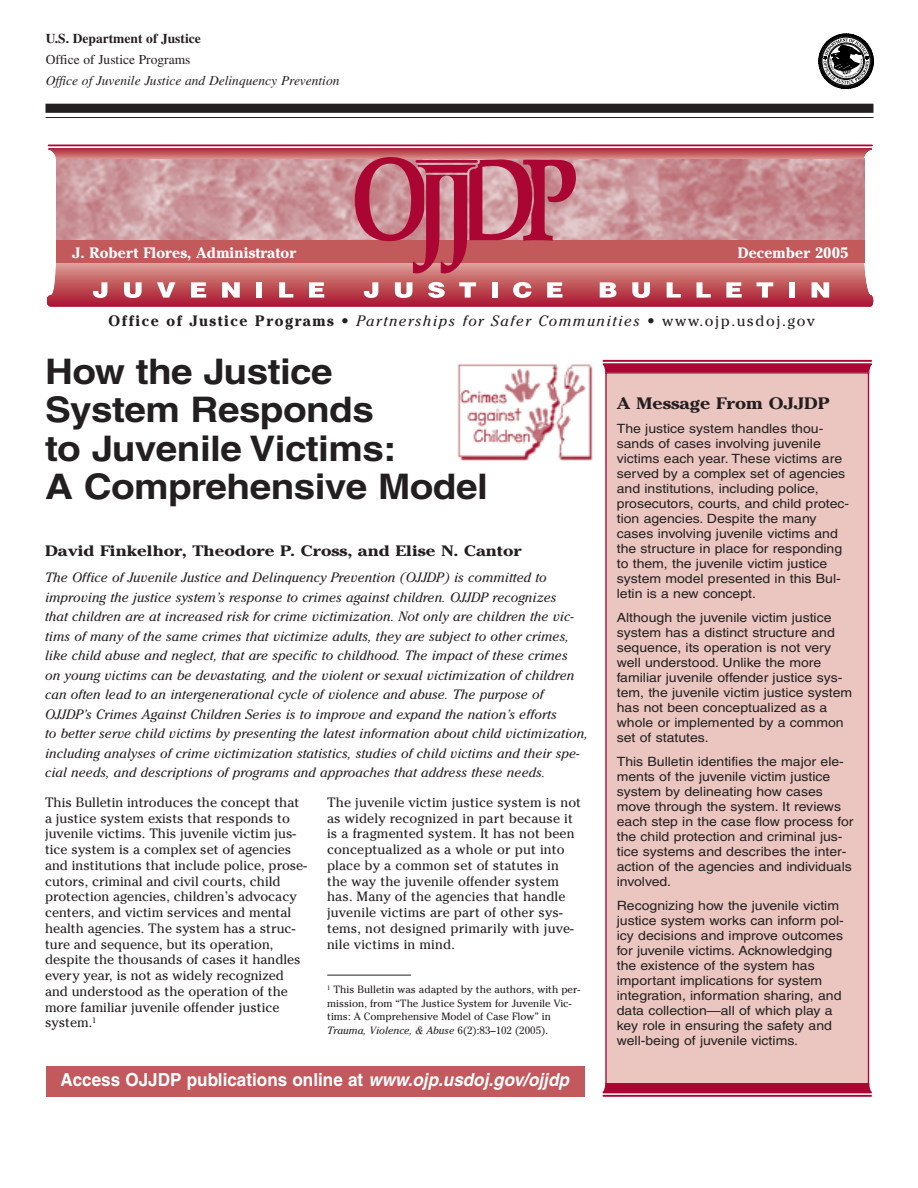
<style>
.page{position:relative;width:918px;height:1188px;background:#fff}
.page>*{position:absolute;margin:0;border:0;box-sizing:border-box;transform-origin:0 0}
.t1{font:700 35.25px/38.2px "Helvetica";letter-spacing:-.015em;color:#231f20;scale:1.1 1}
.t2{font:700 18px "Helvetica";color:#fff;scale:.95 1}
.t3{font:700 16.5px "Cheltenham";color:#231f20;scale:1.15 1}
.t4{font:italic 15px "Cheltenham";letter-spacing:.1em;color:#231f20}
.t5{font:700 15px "Cheltenham";color:#231f20;scale:1.2 1}
.t6{font:700 15px "Cheltenham";letter-spacing:.005em;color:#fff}
.t7{font:700 15px "Cheltenham";letter-spacing:.1em;color:#231f20}
.t8{font:15px "Cheltenham";color:#231f20}
.t9{font:italic 13.5px/19.5px "Cheltenham";letter-spacing:.005em;color:#231f20}
.t10{font:13.5px/15.8px "Cheltenham";color:#231f20}
.t11{font:italic 13.5px "Times";color:#231f20}
.t12{font:700 13.5px "Times";color:#231f20}
.t13{font:13.5px "Times";color:#231f20}
.t14{font:12.75px/15px "Helvetica";color:#231f20;scale:1.1 1}
.t15{font:10.5px/13.5px "Cheltenham";color:#231f20}
.t16{font:italic 10.5px "Cheltenham";color:#231f20}
.s1{font-style:normal}
.s2{font-style:italic}
</style>
<div class="page">
<div style="left:46px;top:104px;width:828px;height:9px;background:#231f20"></div>
<hr style="left:46px;top:117px;width:828px;height:1px;background:#231f20">
<hr style="left:327px;top:975px;width:84px;height:1px;background:#231f20">
<svg style="left:819px;top:34px;width:55px;height:55px"></svg>
<svg style="left:47px;top:274px;width:826px;height:33px;background:#bc4754"></svg>
<svg style="left:93px;top:282px;width:14px;height:16px"></svg>
<svg style="left:124px;top:282px;width:18px;height:16px"></svg>
<svg style="left:157px;top:282px;width:19px;height:16px"></svg>
<svg style="left:191px;top:282px;width:15px;height:16px"></svg>
<svg style="left:222px;top:282px;width:18px;height:16px"></svg>
<div style="left:256px;top:282px;width:6px;height:16px;background:#fff"></div>
<svg style="left:279px;top:282px;width:14px;height:16px"></svg>
<svg style="left:309px;top:282px;width:15px;height:16px"></svg>
<svg style="left:363px;top:282px;width:15px;height:16px"></svg>
<svg style="left:395px;top:282px;width:17px;height:16px"></svg>
<svg style="left:428px;top:282px;width:17px;height:16px"></svg>
<svg style="left:459px;top:282px;width:17px;height:16px"></svg>
<div style="left:492px;top:282px;width:6px;height:16px;background:#fff"></div>
<svg style="left:513px;top:282px;width:19px;height:16px"></svg>
<svg style="left:547px;top:282px;width:15px;height:16px"></svg>
<svg style="left:600px;top:282px;width:16px;height:16px"></svg>
<svg style="left:632px;top:282px;width:18px;height:16px"></svg>
<svg style="left:667px;top:282px;width:14px;height:16px"></svg>
<svg style="left:697px;top:282px;width:14px;height:16px"></svg>
<svg style="left:726px;top:282px;width:16px;height:16px"></svg>
<svg style="left:757px;top:282px;width:16px;height:16px"></svg>
<div style="left:789px;top:282px;width:6px;height:16px;background:#fff"></div>
<svg style="left:812px;top:282px;width:17px;height:16px"></svg>
<hr style="left:48px;top:145px;width:825px;height:1px;background:#ab0534">
<svg style="left:48px;top:148px;width:824px;height:126px;background:#c77b82"></svg>
<img style="left:458px;top:364px;width:135px;height:97px">
<div style="left:46px;top:1066px;width:538px;height:30px;background:#c25a5d"></div>
<svg style="left:603px;top:360px;width:269px;height:14px;background:#b6264e"></svg>
<div style="left:606px;top:373px;width:262px;height:711px;background:#ebc6c0"></div>
<svg style="left:603px;top:1083px;width:269px;height:14px;background:#b5254e"></svg>
<h1 class="t12" style="left:46px;top:33px;width:156px">U.S. Department of Justice</h1>
<p class="t13" style="left:46px;top:54px;width:146px">Office of Justice Programs</p>
<p class="t11" style="left:46px;top:75px;width:295px">Office of Juvenile Justice and Delinquency Prevention</p>
<p class="t6" style="left:72px;top:247px;width:225px">J. Robert Flores, Administrator</p>
<p class="t6" style="left:738px;top:247px;width:112px">December 2005</p>
<p class="t7" style="left:108px;top:315px;width:227px">Of fice of Justice Pr ograms</p>
<p class="t4" style="left:356px;top:315px;width:460px">Par tnerships for Safer Communities <span class="s1">• www.ojp.usdoj.gov</span></p>
<h1 class="t1" style="left:45px;top:356px;width:404px">How the Justice<br>System Responds<br>to Juvenile Victims:<br>A Comprehensive Model</h1>
<h2 class="t5" style="left:45px;top:545px;width:398px">David Finkelhor, Theodore P. Cross, and Elise N. Cantor</h2>
<p class="t9" style="left:45px;top:569px;width:544px">The Office of Juvenile Justice and Delinquency Prevention (OJJDP) is committed to improving the justice system’s response to crimes against children. OJJDP recognizes<br>that children are at increased risk for crime victimization. Not only are children the vic&shy;tims of many of the same crimes that victimize adults, they are subject to other crimes, like child abuse and neglect, that are specific to childhood. The impact of these crimes<br>on young victims can be devastating, and the violent or sexual victimization of children can often lead to an intergenerational cycle of violence and abuse. The purpose of OJJDP’s Crimes Against Children Series is to improve and expand the nation’s efforts<br>to better serve child victims by presenting the latest information about child victimization, including analyses of crime victimization statistics, studies of child victims and their spe&shy;cial needs, and descriptions of programs and approaches that address these needs.</p>
<p class="t10" style="left:45px;top:796px;width:256px">This Bulletin introduces the concept that</p>
<p class="t10" style="left:327px;top:796px;width:256px">The juvenile victim justice system is not</p>
<p class="t10" style="left:45px;top:811px;width:246px">a justice system exists that responds to</p>
<p class="t10" style="left:327px;top:811px;width:247px">as widely recognized in part because it</p>
<p class="t10" style="left:45px;top:827px;width:253px">juvenile victims. This juvenile victim jus-</p>
<p class="t10" style="left:327px;top:827px;width:249px">is a fragmented system. It has not been</p>
<p class="t10" style="left:45px;top:843px;width:248px">tice system is a complex set of agencies</p>
<p class="t10" style="left:327px;top:843px;width:239px">conceptualized as a whole or put into</p>
<p class="t10" style="left:45px;top:859px;width:263px">and institutions that include police, prose-</p>
<p class="t10" style="left:327px;top:859px;width:233px">place by a common set of statutes in</p>
<p class="t10" style="left:45px;top:874px;width:237px">cutors, criminal and civil courts, child</p>
<p class="t10" style="left:327px;top:874px;width:234px">the way the juvenile offender system</p>
<p class="t10" style="left:45px;top:890px;width:253px">protection agencies, children’s advocacy</p>
<p class="t10" style="left:327px;top:890px;width:240px">has. Many of the agencies that handle</p>
<p class="t10" style="left:45px;top:906px;width:248px">centers, and victim services and mental</p>
<p class="t10" style="left:327px;top:906px;width:237px">juvenile victims are part of other sys-</p>
<p class="t10" style="left:45px;top:922px;width:252px">health agencies. The system has a struc-</p>
<p class="t10" style="left:327px;top:922px;width:248px">tems, not designed primarily with juve-</p>
<p class="t10" style="left:45px;top:937px;width:230px">ture and sequence, but its operation,</p>
<p class="t10" style="left:327px;top:937px;width:129px">nile victims in mind.</p>
<p class="t10" style="left:45px;top:953px;width:257px">despite the thousands of cases it handles every year, is not as widely recognized and understood as the operation of the</p>
<p class="t8" style="left:341px;top:315px;width:9px">•</p>
<p class="t3" style="left:617px;top:397px;width:187px">A Message From OJJDP</p>
<p class="t14" style="left:617px;top:437px;width:213px">sands of cases involving juvenile victims each year. These victims are served by a complex set of agencies and institutions, including police, prosecutors, courts, and child protec&shy;tion agencies. Despite the many cases involving juvenile victims and the structure in place for responding to them, the juvenile victim justice</p>
<p class="t14" style="left:617px;top:583px;width:197px;line-height:24px">letin is a new concept.<br>Although the juvenile victim justice</p>
<p class="t14" style="left:617px;top:626px;width:215px">system has a distinct structure and sequence, its operation is not very well understood. Unlike the more familiar juvenile offender justice sys&shy;tem, the juvenile victim justice system has not been conceptualized as a whole or implemented by a common set of statutes.</p>
<p class="t14" style="left:617px;top:770px;width:217px">ments of the juvenile victim justice system by delineating how cases move through the system. It reviews each step in the case flow process for the child protection and criminal jus&shy;tice systems and describes the inter-</p>
<p class="t14" style="left:617px;top:871px;width:204px;line-height:24px">involved.<br>Recognizing how the juvenile victim</p>
<p class="t14" style="left:617px;top:914px;width:208px">justice system works can inform pol&shy;icy decisions and improve outcomes for juvenile victims. Acknowledging the existence of the system has important implications for system integration, information sharing, and data collection—all of which play a key role in ensuring the safety and well-being of juvenile victims.</p>
<p class="t14" style="left:617px;top:422px;width:189px">The justice system handles thou-</p>
<p class="t14" style="left:617px;top:572px;width:205px">system model presented in this Bul-</p>
<p class="t14" style="left:617px;top:755px;width:208px">This Bulletin identifies the major ele-</p>
<p class="t14" style="left:617px;top:860px;width:215px">action of the agencies and individuals</p>
<p class="t15" style="left:327px;top:984px;width:255px"><sup>1</sup> This Bulletin was adapted by the authors, with per-</p>
<p class="t10" style="left:45px;top:1000px;width:236px">more familiar juvenile offender justice</p>
<p class="t15" style="left:327px;top:997px;width:246px">mission, from “The Justice System for Juvenile Vic&shy;tims: A Comprehensive Model of Case Flow” in</p>
<p class="t10" style="left:45px;top:1016px;width:53px">system.<sup>1</sup></p>
<p class="t16" style="left:327px;top:1026px;width:222px">Trauma, Violence, &amp; Abuse <span class="s1">6(2):83–102 (2005).</span></p>
<p class="t2" style="left:60px;top:1073px;width:540px">Access OJJDP publications online at <span class="s2">www.ojp.usdoj.gov/ojjdp</span></p>
</div>
